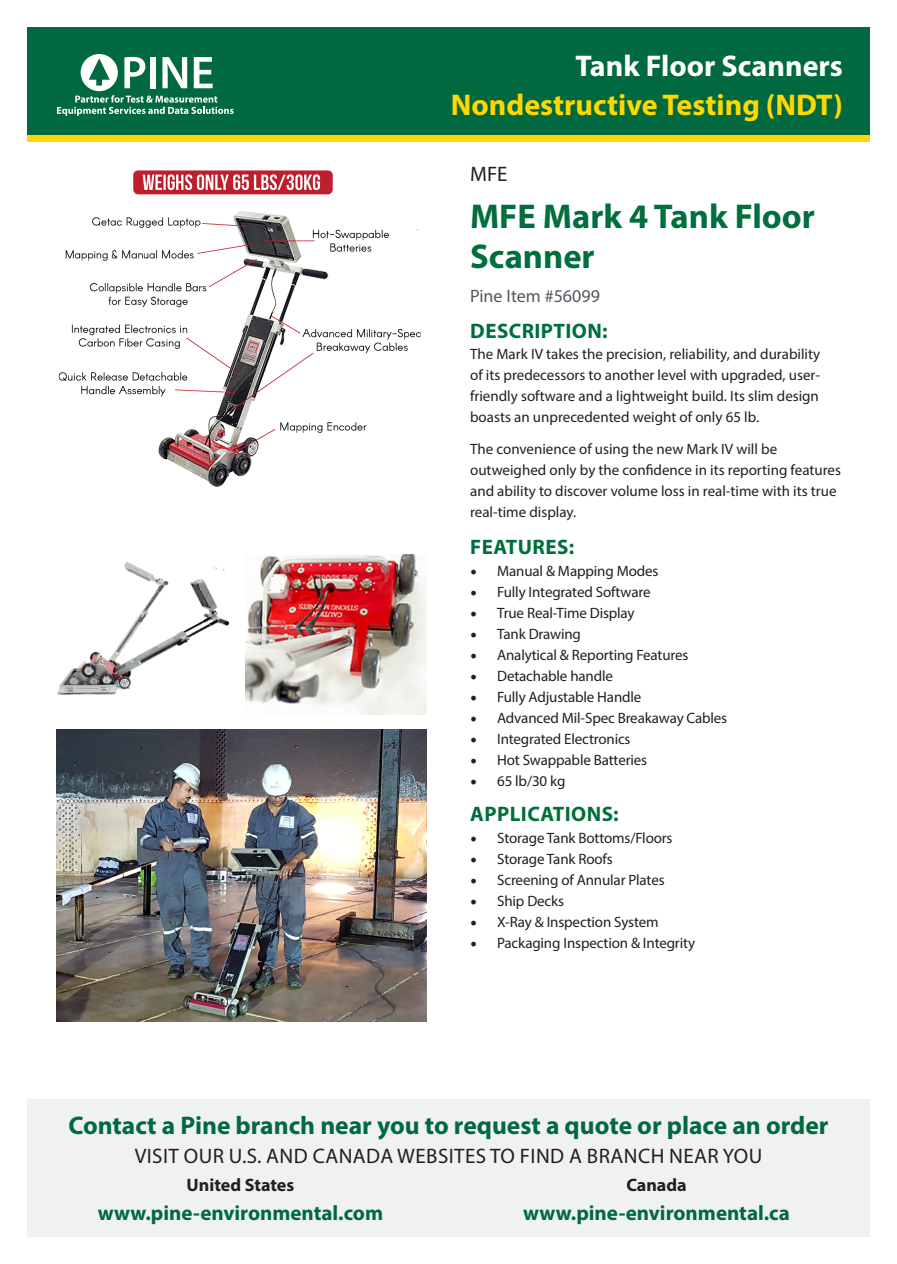
<style>
.page{position:relative;width:897px;height:1264px;background:#fff}
.page>*{position:absolute;margin:0;border:0;box-sizing:border-box;transform-origin:0 0}
.t1{font:700 34.5px/40.5px "Myriad Pro";color:#006f3c}
.t2{font:700 30px "Myriad Pro";color:#ffd801}
.t3{font:700 30px "Myriad Pro";color:#fff}
.t4{font:700 25.5px "Myriad Pro";color:#00693f}
.t5{font:21px "Myriad Pro";letter-spacing:.02em;color:#231f20}
.t6{font:700 21px "Myriad Pro";color:#00693f}
.t7{font:700 21px "Myriad Pro";letter-spacing:.02em;color:#006f3c}
.t8{font:700 18px "Myriad Pro";color:#231f20}
.t9{font:18px "Myriad Pro";color:#535860}
.t10{font:15px/21px "Myriad Pro";letter-spacing:-.01em;color:#231f20;text-align:justify}
.s1{font-family:"Minion Pro";font-size:18px}
</style>
<div class="page">
<div style="left:27px;top:27px;width:842px;height:108px;background:#00693f"></div>
<div style="left:27px;top:135px;width:842px;height:7px;background:#ffd801"></div>
<svg style="left:57px;top:54px;width:176px;height:62px"></svg>
<div style="left:27px;top:1099px;width:842px;height:138px;background:#f0f1f2"></div>
<img style="left:57px;top:562px;width:173px;height:133px">
<img style="left:245px;top:554px;width:182px;height:160px">
<img style="left:56px;top:729px;width:371px;height:292px">
<img style="left:58px;top:170px;width:363px;height:317px">
<p class="t3" style="left:575px;top:47px;width:269px">Tank Floor Scanners</p>
<p class="t2" style="left:451px;top:85px;width:393px">Nondestructive Testing (NDT)</p>
<p class="t5" style="left:470px;top:161px;width:39px">MFE</p>
<p class="t1" style="left:470px;top:195px;width:346px">MFE Mark 4 Tank Floor<br>Scanner</p>
<p class="t9" style="left:470px;top:285px;width:131px">Pine Item #56099</p>
<p class="t7" style="left:470px;top:317px;width:139px">DESCRIPTION:</p>
<p class="t10" style="left:470px;top:343px;width:351px">The Mark IV takes the precision, reliability, and durability of its predecessors to another level with upgraded, user&shy;friendly software and a lightweight build. Its slim design boasts an unprecedented weight of only 65 lb.</p>
<p class="t10" style="left:470px;top:438px;width:372px;text-align:left">The convenience of using the new Mark IV will be outweighed only by the confidence in its reporting features and ability to discover volume loss in real-time with its true real-time display.</p>
<p class="t7" style="left:470px;top:533px;width:105px">FEATURES:</p>
<p class="t10" style="left:470px;top:560px;width:190px"><span class="s1">•</span> Manual &amp; Mapping Modes</p>
<p class="t10" style="left:470px;top:581px;width:182px"><span class="s1">•</span> Fully Integrated Software</p>
<p class="t10" style="left:470px;top:602px;width:166px"><span class="s1">•</span> True Real-Time Display</p>
<p class="t10" style="left:470px;top:623px;width:112px"><span class="s1">•</span> Tank Drawing</p>
<p class="t10" style="left:470px;top:644px;width:220px"><span class="s1">•</span> Analytical &amp; Reporting Features</p>
<p class="t10" style="left:470px;top:665px;width:144px"><span class="s1">•</span> Detachable handle</p>
<p class="t10" style="left:470px;top:686px;width:173px"><span class="s1">•</span> Fully Adjustable Handle</p>
<p class="t10" style="left:470px;top:707px;width:258px"><span class="s1">•</span> Advanced Mil-Spec Breakaway Cables</p>
<p class="t10" style="left:470px;top:728px;width:162px"><span class="s1">•</span> Integrated Electronics</p>
<p class="t10" style="left:470px;top:749px;width:178px"><span class="s1">•</span> Hot Swappable Batteries</p>
<p class="t10" style="left:470px;top:770px;width:97px"><span class="s1">•</span> 65 lb/30 kg</p>
<p class="t7" style="left:470px;top:800px;width:150px">APPLICATIONS:</p>
<p class="t10" style="left:470px;top:827px;width:204px"><span class="s1">•</span> Storage Tank Bottoms/Floors</p>
<p class="t10" style="left:470px;top:848px;width:144px"><span class="s1">•</span> Storage Tank Roofs</p>
<p class="t10" style="left:470px;top:869px;width:196px"><span class="s1">•</span> Screening of Annular Plates</p>
<p class="t10" style="left:470px;top:890px;width:95px"><span class="s1">•</span> Ship Decks</p>
<p class="t10" style="left:470px;top:911px;width:190px"><span class="s1">•</span> X-Ray &amp; Inspection System</p>
<p class="t10" style="left:470px;top:932px;width:226px"><span class="s1">•</span> Packaging Inspection &amp; Integrity</p>
<p class="t4" style="left:68px;top:1109px;width:761px">Contact a Pine branch near you to request a quote or place an order</p>
<p class="t5" style="left:135px;top:1143px;width:629px">VISIT OUR U.S. AND CANADA WEBSITES TO FIND A BRANCH NEAR YOU</p>
<p class="t8" style="left:187px;top:1173px;width:109px">United States</p>
<p class="t8" style="left:626px;top:1173px;width:62px">Canada</p>
<p class="t6" style="left:98px;top:1199px;width:287px">www.pine-environmental.com</p>
<p class="t6" style="left:523px;top:1199px;width:268px">www.pine-environmental.ca</p>
</div>
